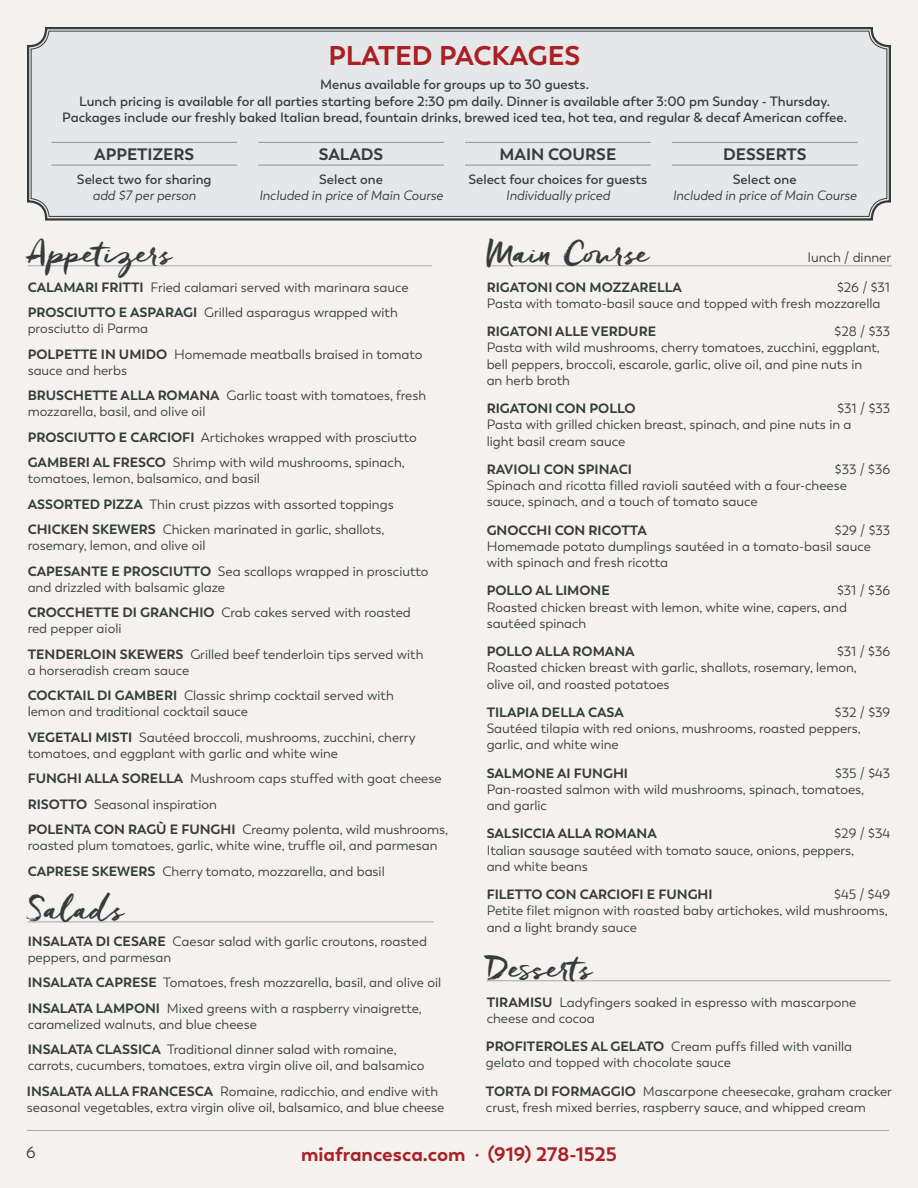
<style>
.page{position:relative;width:918px;height:1188px;background:#f4f1ef}
.page>*{position:absolute;margin:0;border:0;box-sizing:border-box;transform-origin:0 0}
.t1{font:33px "Freeland";color:#343c3c}
.t2{font:700 27px "Boston";color:#aa2024}
.t3{font:700 19.5px "Boston";color:#aa2024}
.t4{font:700 16.5px "Boston";color:#343c3c}
.t5{font:16.5px "Boston";color:#343c3c}
.t6{font:13.5px/16.2px "Boston";color:#343c3c}
.t7{font:600 13.5px/16.2px "Boston";color:#343c3c;text-align:center}
.t8{font:700 13.5px "Boston";color:#343c3c}
.t9{font:italic 13.5px "Boston";color:#343c3c}
.s1{font-weight:700}
.s2{font-family:"Aleo";font-weight:400}
</style>
<div class="page">
<hr style="left:27px;top:1130px;width:862px;height:1px;background:#a5a9af">
<hr style="left:487px;top:265px;width:405px;height:1px;background:#a5a9af">
<hr style="left:487px;top:980px;width:404px;height:1px;background:#a5a9af">
<hr style="left:28px;top:922px;width:406px;height:1px;background:#a5a9af">
<div style="left:27px;top:27px;width:864px;height:194px;background:#e6e7e9"></div>
<div style="left:31px;top:31px;width:856px;height:186px;border:1px solid #343c3c;border-radius:18px"></div>
<hr style="left:51px;top:165px;width:186px;height:1px;background:#8e949b">
<hr style="left:51px;top:142px;width:186px;height:1px;background:#8e949b">
<hr style="left:258px;top:165px;width:186px;height:1px;background:#8e949b">
<hr style="left:258px;top:142px;width:186px;height:1px;background:#8e949b">
<hr style="left:465px;top:165px;width:186px;height:1px;background:#8e949b">
<hr style="left:465px;top:142px;width:186px;height:1px;background:#8e949b">
<hr style="left:672px;top:165px;width:186px;height:1px;background:#8e949b">
<hr style="left:672px;top:142px;width:186px;height:1px;background:#8e949b">
<hr style="left:28px;top:265px;width:404px;height:1px;background:#a5a9af">
<h2 class="t2" style="left:328px;top:39px;width:254px">PLATED PACKAGES</h2>
<p class="t7" style="left:62px;top:77px;width:786px">Menus available for groups up to 30 guests.<br>Lunch pricing is available for all parties starting before 2:30 pm daily. Dinner is available after 3:00 pm Sunday - Thursday.<br>Packages include our freshly baked Italian bread, fountain drinks, brewed iced tea, hot tea, and regular &amp; decaf American coffee.</p>
<p class="t4" style="left:94px;top:144px;width:102px">APPETIZERS</p>
<p class="t7" style="left:77px;top:172px;width:136px">Select two for sharing</p>
<p class="t9" style="left:93px;top:188px;width:105px">add $7 per person</p>
<h1 class="t1" style="left:28px;top:231px;width:146px">Appetizers</h1>
<p class="t4" style="left:319px;top:144px;width:66px">SALADS</p>
<p class="t7" style="left:319px;top:172px;width:65px">Select one</p>
<p class="t9" style="left:259px;top:188px;width:186px">Included in price of Main Course</p>
<p class="t6" style="left:28px;top:279px;width:382px"><span class="s1">CALAMARI FRITTI</span> Fried calamari served with marinara sauce</p>
<p class="t6" style="left:28px;top:304px;width:372px"><span class="s1">PROSCIUTTO E ASPARAGI</span> Grilled asparagus wrapped with prosciutto di Parma</p>
<p class="t6" style="left:28px;top:346px;width:396px"><span class="s1">POLPETTE IN UMIDO</span> Homemade meatballs braised in tomato sauce and herbs</p>
<p class="t6" style="left:28px;top:388px;width:400px"><span class="s1">BRUSCHETTE ALLA ROMANA</span> Garlic toast with tomatoes, fresh mozzarella, basil, and olive oil</p>
<p class="t6" style="left:28px;top:425px;width:391px;line-height:25.3px"><span class="s1">PROSCIUTTO E CARCIOFI</span> Artichokes wrapped with prosciutto<br><span class="s1">GAMBERI AL FRESCO</span> Shrimp with wild mushrooms, spinach,</p>
<p class="t6" style="left:28px;top:471px;width:234px">tomatoes, lemon, balsamico, and basil</p>
<p class="t6" style="left:28px;top:496px;width:368px"><span class="s1">ASSORTED PIZZA</span> Thin crust pizzas with assorted toppings</p>
<p class="t6" style="left:28px;top:521px;width:358px"><span class="s1">CHICKEN SKEWERS</span> Chicken marinated in garlic, shallots, rosemary, lemon, and olive oil</p>
<p class="t6" style="left:28px;top:563px;width:402px"><span class="s1">CAPESANTE E PROSCIUTTO</span> Sea scallops wrapped in prosciutto and drizzled with balsamic glaze</p>
<p class="t6" style="left:28px;top:605px;width:385px"><span class="s1">CROCCHETTE DI GRANCHIO</span> Crab cakes served with roasted red pepper aioli</p>
<p class="t6" style="left:28px;top:646px;width:397px"><span class="s1">TENDERLOIN SKEWERS</span> Grilled beef tenderloin tips served with a horseradish cream sauce</p>
<p class="t6" style="left:28px;top:688px;width:368px"><span class="s1">COCKTAIL DI GAMBERI</span> Classic shrimp cocktail served with lemon and traditional cocktail sauce</p>
<p class="t6" style="left:28px;top:729px;width:389px"><span class="s1">VEGETALI MISTI</span> Sautéed broccoli, mushrooms, zucchini, cherry tomatoes, and eggplant with garlic and white wine</p>
<p class="t6" style="left:28px;top:771px;width:415px"><span class="s1">FUNGHI ALLA SORELLA</span> Mushroom caps stuffed with goat cheese</p>
<p class="t6" style="left:28px;top:796px;width:191px"><span class="s1">RISOTTO</span> Seasonal inspiration</p>
<p class="t6" style="left:28px;top:822px;width:422px"><span class="s1">POLENTA CON RAGÙ E FUNGHI</span> Creamy polenta, wild mushrooms, roasted plum tomatoes, garlic, white wine, truffle oil, and parmesan</p>
<p class="t6" style="left:28px;top:863px;width:359px"><span class="s1">CAPRESE SKEWERS</span> Cherry tomato, mozzarella, and basil</p>
<h1 class="t1" style="left:28px;top:887px;width:98px">Salads</h1>
<p class="t6" style="left:28px;top:933px;width:401px"><span class="s1">INSALATA DI CESARE</span> Caesar salad with garlic croutons, roasted peppers, and parmesan</p>
<p class="t6" style="left:28px;top:970px;width:415px;line-height:25.3px"><span class="s1">INSALATA CAPRESE</span> Tomatoes, fresh mozzarella, basil, and olive oil<br><span class="s1">INSALATA LAMPONI</span> Mixed greens with a raspberry vinaigrette,</p>
<p class="t6" style="left:28px;top:1012px;width:371px;line-height:25.3px">caramelized walnuts, and blue cheese<br><span class="s1">INSALATA CLASSICA</span> Traditional dinner salad with romaine,</p>
<p class="t6" style="left:27px;top:1053px;width:413px;line-height:25.3px">carrots, cucumbers, tomatoes, extra virgin olive oil, and balsamico<br><span class="s1">INSALATA ALLA FRANCESCA</span> Romaine, radicchio, and endive with</p>
<p class="t6" style="left:27px;top:1099px;width:419px">seasonal vegetables, extra virgin olive oil, balsamico, and blue cheese</p>
<p class="t4" style="left:500px;top:144px;width:118px">MAIN COURSE</p>
<p class="t7" style="left:468px;top:172px;width:180px">Select four choices for guests</p>
<p class="t9" style="left:506px;top:188px;width:106px">Individually priced</p>
<h1 class="t1" style="left:487px;top:231px;width:164px">Main Course</h1>
<p class="t4" style="left:723px;top:144px;width:85px">DESSERTS</p>
<p class="t7" style="left:733px;top:172px;width:65px">Select one</p>
<p class="t9" style="left:673px;top:188px;width:186px">Included in price of Main Course</p>
<p class="t6" style="left:808px;top:249px;width:85px">lunch / dinner</p>
<p class="t6" style="left:487px;top:279px;width:405px;text-indent:350px">$26 / $31<br>Pasta with tomato-basil sauce and topped with fresh mozzarella</p>
<p class="t8" style="left:487px;top:279px;width:197px">RIGATONI CON MOZZARELLA</p>
<p class="t6" style="left:487px;top:324px;width:405px;text-indent:348px">$28 / $33<br>Pasta with wild mushrooms, cherry tomatoes, zucchini, eggplant, bell peppers, broccoli, escarole, garlic, olive oil, and pine nuts in<br>an herb broth</p>
<p class="t8" style="left:487px;top:323px;width:171px">RIGATONI ALLE VERDURE</p>
<p class="t6" style="left:487px;top:401px;width:405px;text-indent:351px">$31 / $33<br>Pasta with grilled chicken breast, spinach, and pine nuts in a<br>light basil cream sauce</p>
<p class="t8" style="left:487px;top:400px;width:150px">RIGATONI CON POLLO</p>
<p class="t6" style="left:487px;top:461px;width:405px;text-indent:348px">$33 / $36<br>Spinach and ricotta filled ravioli sautéed with a four-cheese<br>sauce, spinach, and a touch of tomato sauce</p>
<p class="t8" style="left:487px;top:461px;width:147px">RAVIOLI CON SPINACI</p>
<p class="t6" style="left:487px;top:522px;width:405px;text-indent:348px">$29 / $33<br>Homemade potato dumplings sautéed in a tomato-basil sauce with spinach and fresh ricotta</p>
<p class="t8" style="left:487px;top:522px;width:162px">GNOCCHI CON RICOTTA</p>
<p class="t6" style="left:487px;top:583px;width:405px;text-indent:350px">$31 / $36<br>Roasted chicken breast with lemon, white wine, capers, and sautéed spinach</p>
<p class="t8" style="left:487px;top:582px;width:125px">POLLO AL LIMONE</p>
<p class="t6" style="left:487px;top:644px;width:405px;text-indent:350px">$31 / $36<br>Roasted chicken breast with garlic, shallots, rosemary, lemon,<br>olive oil, and roasted potatoes</p>
<p class="t8" style="left:487px;top:643px;width:149px">POLLO ALLA ROMANA</p>
<p class="t6" style="left:487px;top:704px;width:405px;text-indent:348px">$32 / $39<br>Sautéed tilapia with red onions, mushrooms, roasted peppers, garlic, and white wine</p>
<p class="t8" style="left:487px;top:704px;width:139px">TILAPIA DELLA CASA</p>
<p class="t6" style="left:487px;top:765px;width:405px;text-indent:348px">$35 / $43<br>Pan-roasted salmon with wild mushrooms, spinach, tomatoes, and garlic</p>
<p class="t8" style="left:487px;top:765px;width:143px">SALMONE AI FUNGHI</p>
<p class="t6" style="left:487px;top:826px;width:405px;text-indent:348px">$29 / $34<br>Italian sausage sautéed with tomato sauce, onions, peppers,<br>and white beans</p>
<p class="t8" style="left:487px;top:825px;width:172px">SALSICCIA ALLA ROMANA</p>
<p class="t6" style="left:487px;top:887px;width:405px;text-indent:348px">$45 / $49<br>Petite filet mignon with roasted baby artichokes, wild mushrooms, and a light brandy sauce</p>
<p class="t8" style="left:487px;top:886px;width:227px">FILETTO CON CARCIOFI E FUNGHI</p>
<h1 class="t1" style="left:487px;top:946px;width:107px">Desserts</h1>
<p class="t6" style="left:487px;top:994px;width:371px"><span class="s1">TIRAMISU</span> Ladyfingers soaked in espresso with mascarpone cheese and cocoa</p>
<p class="t6" style="left:486px;top:1039px;width:368px"><span class="s1">PROFITEROLES AL GELATO</span> Cream puffs filled with vanilla gelato and topped with chocolate sauce</p>
<p class="t6" style="left:486px;top:1083px;width:408px"><span class="s1">TORTA DI FORMAGGIO</span> Mascarpone cheesecake, graham cracker crust, fresh mixed berries, raspberry sauce, and whipped cream</p>
<p class="t5" style="left:26px;top:1143px;width:11px">6</p>
<h3 class="t3" style="left:301px;top:1142px;width:317px">miafrancesca.com <span class="s2">·</span> (919) 278-1525</h3>
</div>
